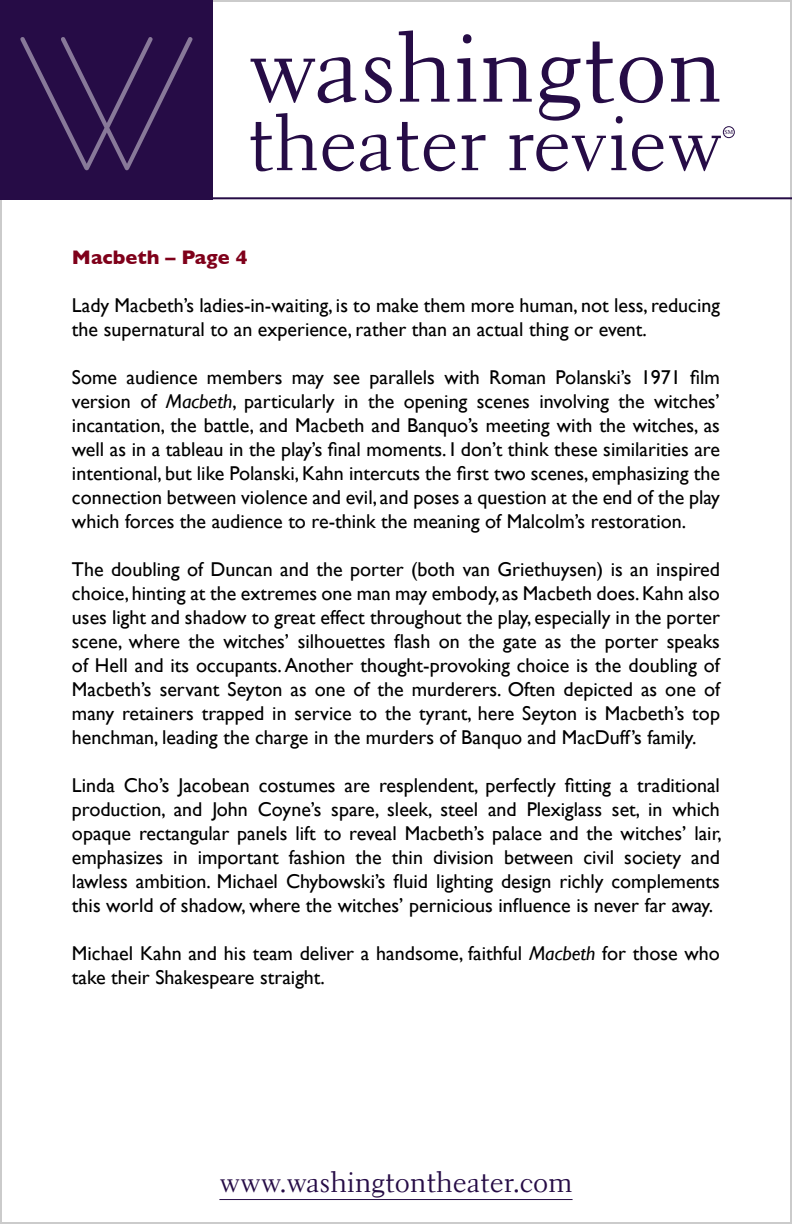
<style>
.page{position:relative;width:792px;height:1224px;background:#fff}
.page>*{position:absolute;margin:0;border:0;box-sizing:border-box;transform-origin:0 0}
.t1{font:197.8px "Bern Fashion";color:#887999}
.t2{font:95px "Cg Elante";color:#260c46}
.t3{font:76.2px "Cg Elante";color:#260c46}
.t4{font:28px "Cg Elante";color:#260c46}
.t5{font:20px/24px "Gill Sans";color:#000;text-align:justify}
.t6{font:700 20px "Gill Sans";color:#7f001a}
.t7{font:6px "Times";color:#260c46}
.s1{font-style:italic}
</style>
<div class="page">
<div style="left:0;top:0;width:213px;height:199px;background:#260c46"></div>
<hr style="left:0;top:197px;width:792px;height:2px;background:#260c46">
<div style="left:723px;top:126px;width:12px;height:12px;border:1px solid #260c46;border-radius:50%"></div>
<hr style="left:219px;top:1199px;width:354px;height:1px;background:#260c46">
<p class="t1" style="left:19px;top:-45px;width:175px">W</p>
<p class="t2" style="left:247px;top:28px;width:477px">washington</p>
<p class="t3" style="left:247px;top:111px;width:477px">theater review</p>
<p class="t7" style="left:724px;top:128px;width:10px">SM</p>
<p class="t6" style="left:72px;top:246px;width:177px">Macbeth – Page 4</p>
<p class="t5" style="left:72px;top:293px;width:650px">Lady Macbeth’s ladies-in-waiting, is to make them more human, not less, reducing the supernatural to an experience, rather than an actual thing or event.</p>
<p class="t5" style="left:72px;top:365px;width:650px">Some audience members may see parallels with Roman Polanski’s 1971 film version of <span class="s1">Macbeth</span>, particularly in the opening scenes involving the witches’ incantation, the battle, and Macbeth and Banquo’s meeting with the witches, as well as in a tableau in the play’s final moments. I don’t think these similarities are intentional, but like Polanski, Kahn intercuts the first two scenes, emphasizing the connection between violence and evil, and poses a question at the end of the play which forces the audience to re-think the meaning of Malcolm’s restoration.</p>
<p class="t5" style="left:72px;top:557px;width:650px">The doubling of Duncan and the porter (both van Griethuysen) is an inspired choice, hinting at the extremes one man may embody, as Macbeth does. Kahn also uses light and shadow to great effect throughout the play, especially in the porter scene, where the witches’ silhouettes flash on the gate as the porter speaks of Hell and its occupants. Another thought-provoking choice is the doubling of Macbeth’s servant Seyton as one of the murderers. Often depicted as one of many retainers trapped in service to the tyrant, here Seyton is Macbeth’s top henchman, leading the charge in the murders of Banquo and MacDuff’s family.</p>
<p class="t5" style="left:72px;top:773px;width:651px">Linda Cho’s Jacobean costumes are resplendent, perfectly fitting a traditional production, and John Coyne’s spare, sleek, steel and Plexiglass set, in which opaque rectangular panels lift to reveal Macbeth’s palace and the witches’ lair, emphasizes in important fashion the thin division between civil society and lawless ambition. Michael Chybowski’s fluid lighting design richly complements this world of shadow, where the witches’ pernicious influence is never far away.</p>
<p class="t5" style="left:72px;top:941px;width:649px">Michael Kahn and his team deliver a handsome, faithful <span class="s1">Macbeth</span> for those who take their Shakespeare straight.</p>
<p class="t4" style="left:219px;top:1170px;width:355px">www.washingtontheater.com</p>
</div>
